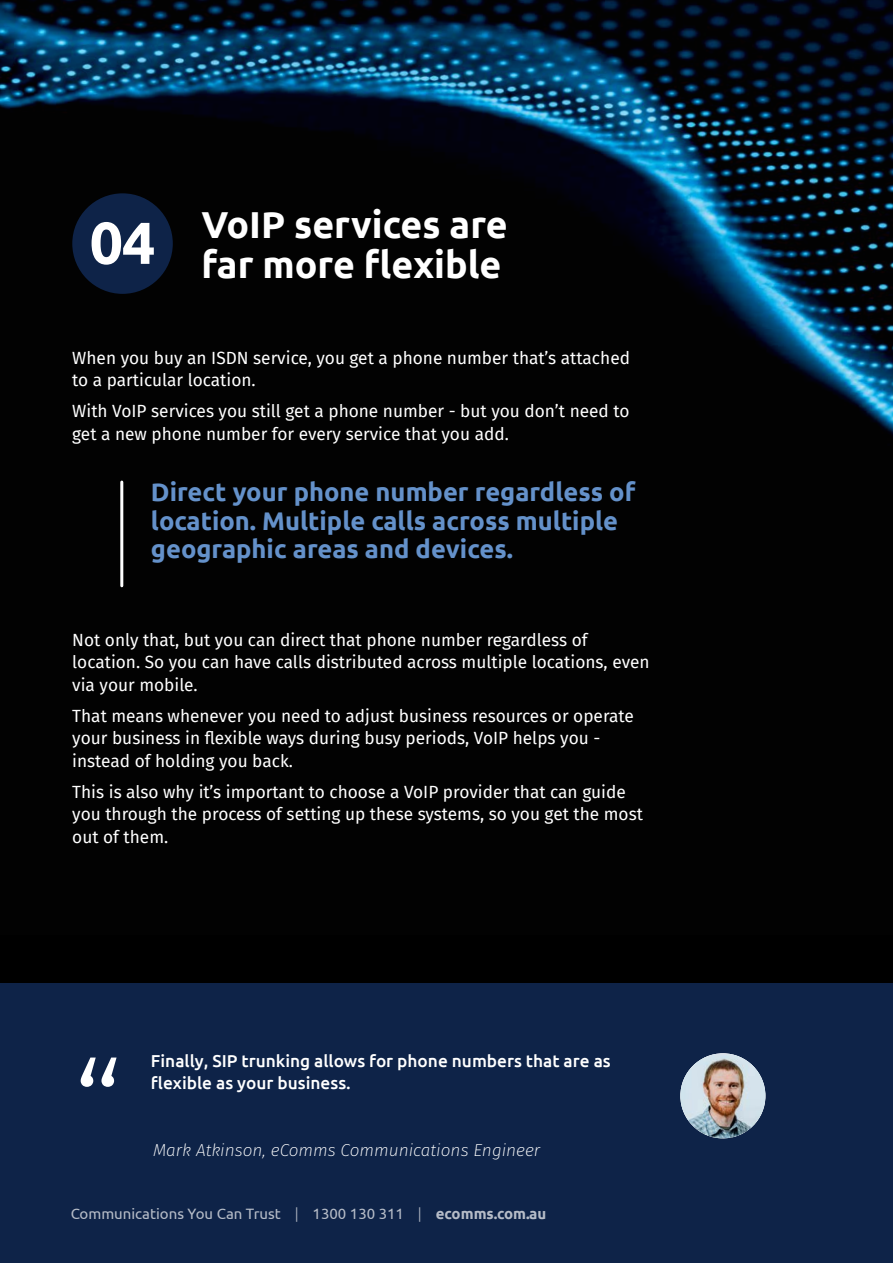
<style>
.page{position:relative;width:893px;height:1263px;background:#fff}
.page>*{position:absolute;margin:0;border:0;box-sizing:border-box;transform-origin:0 0}
.t1{font:300 136.95px "Fira Sans";color:#fff}
.t2{font:700 59.1px "Ubuntu";color:#fff}
.t3{font:700 37.5px/40.5px "Ubuntu";color:#fff}
.t4{font:700 25.5px/28.5px "Ubuntu";color:#6491ca}
.t5{font:17.25px/22.5px "Fira Sans";color:#fff}
.t6{font:500 17.25px/22.5px "Ubuntu";color:#fff}
.t7{font:italic 200 17.25px "Fira Sans";color:#fff}
.t8{font:15px "Ubuntu";color:#fff}
.s1{font-weight:300}
.s2{font-weight:700}
</style>
<div class="page">
<img style="left:0;top:0;width:893px;height:983px">
<div style="left:0;top:983px;width:893px;height:280px;background:#0e2348"></div>
<div style="left:72px;top:193px;width:101px;height:101px;background:#0e2348;border-radius:50%"></div>
<hr style="left:120px;top:482px;width:3px;height:104px;background:#fff">
<img style="left:680px;top:1053px;width:85px;height:85px;border-radius:43px">
<h2 class="t2" style="left:90px;top:207px;width:67px">04</h2>
<h3 class="t3" style="left:201px;top:204px;width:308px">VoIP services are far more flexible</h3>
<p class="t5" style="left:72px;top:346px;width:559px">When you buy an ISDN service, you get a phone number that’s attached to a particular location.</p>
<p class="t5" style="left:72px;top:399px;width:559px">With VoIP services you still get a phone number - but you don’t need to get a new phone number for every service that you add.</p>
<h3 class="t4" style="left:151px;top:477px;width:486px">Direct your phone number regardless of location. Multiple calls across multiple geographic areas and devices.</h3>
<p class="t5" style="left:72px;top:628px;width:579px">Not only that, but you can direct that phone number regardless of location. So you can have calls distributed across multiple locations, even via your mobile.</p>
<p class="t5" style="left:72px;top:704px;width:563px">That means whenever you need to adjust business resources or operate your business in flexible ways during busy periods, VoIP helps you - instead of holding you back.</p>
<p class="t5" style="left:72px;top:780px;width:572px">This is also why it’s important to choose a VoIP provider that can guide you through the process of setting up these systems, so you get the most out of them.</p>
<h1 class="t1" style="left:72px;top:1014px;width:52px">“</h1>
<p class="t6" style="left:151px;top:1049px;width:461px">Finally, SIP trunking allows for phone numbers that are as flexible as your business.</p>
<p class="t7" style="left:153px;top:1138px;width:389px">Mark Atkinson, eComms Communications Engineer</p>
<p class="t8" style="left:71px;top:1204px;width:477px">Communications You Can Trust <span class="s1">|</span> 1300 130 311 <span class="s1">|</span> <span class="s2">ecomms.com.au</span></p>
</div>
